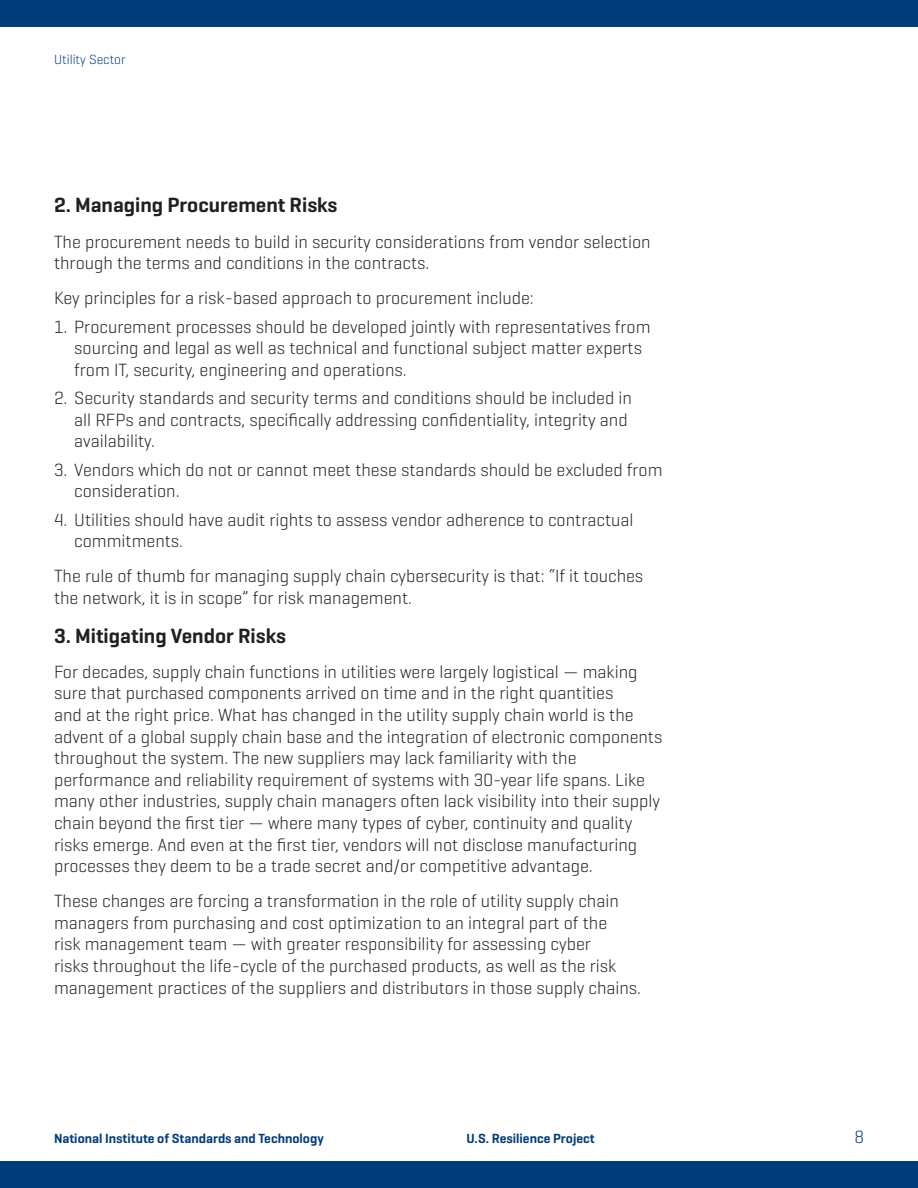
<style>
.page{position:relative;width:918px;height:1188px;background:#fff}
.page>*{position:absolute;margin:0;border:0;box-sizing:border-box;transform-origin:0 0}
.Subhead{font:600 21px "Geogrotesque";color:#231f20}
.Body_text{font:300 18px/21.6px "Geogrotesque";color:#231f20}
.t1{font:300 18px "Geogrotesque";color:#013d7d}
.t2{font:600 13.5px "Geogrotesque";color:#013d7d}
.t3{font:300 13.5px "Geogrotesque";color:#013d7d}
</style>
<div class="page">
<div style="left:0;top:1161px;width:918px;height:27px;background:#013d7d"></div>
<div style="left:0;top:0;width:918px;height:27px;background:#013d7d"></div>
<p class="t3" style="left:54px;top:51px;width:73px">Utility Sector</p>
<p class="Subhead" style="left:54px;top:192px;width:285px">2. Managing Procurement Risks</p>
<p class="Body_text" style="left:54px;top:230px;width:598px">The procurement needs to build in security considerations from vendor selection through the terms and conditions in the contracts.</p>
<p class="Body_text" style="left:54px;top:287px;width:481px">Key principles for a risk-based approach to procurement include:</p>
<p class="Body_text" style="left:74px;top:315px;width:578px;text-indent:-20px">1. Procurement processes should be developed jointly with representatives from sourcing and legal as well as technical and functional subject matter experts from IT, security, engineering and operations.</p>
<p class="Body_text" style="left:74px;top:387px;width:559px;text-indent:-20px">2. Security standards and security terms and conditions should be included in all RFPs and contracts, specifically addressing confidentiality, integrity and availability.</p>
<p class="Body_text" style="left:74px;top:458px;width:590px;text-indent:-20px">3. Vendors which do not or cannot meet these standards should be excluded from consideration.</p>
<p class="Body_text" style="left:74px;top:508px;width:561px;text-indent:-20px">4. Utilities should have audit rights to assess vendor adherence to contractual commitments.</p>
<p class="Body_text" style="left:54px;top:565px;width:591px">The rule of thumb for managing supply chain cybersecurity is that: “If it touches the network, it is in scope” for risk management.</p>
<p class="Subhead" style="left:54px;top:622px;width:234px">3. Mitigating Vendor Risks</p>
<p class="Body_text" style="left:54px;top:660px;width:610px">For decades, supply chain functions in utilities were largely logistical — making sure that purchased components arrived on time and in the right quantities<br>and at the right price. What has changed in the utility supply chain world is the advent of a global supply chain base and the integration of electronic components throughout the system. The new suppliers may lack familiarity with the performance and reliability requirement of systems with 30-year life spans. Like many other industries, supply chain managers often lack visibility into their supply chain beyond the first tier — where many types of cyber, continuity and quality risks emerge. And even at the first tier, vendors will not disclose manufacturing processes they deem to be a trade secret and/or competitive advantage.</p>
<p class="Body_text" style="left:54px;top:890px;width:589px">These changes are forcing a transformation in the role of utility supply chain managers from purchasing and cost optimization to an integral part of the<br>risk management team — with greater responsibility for assessing cyber<br>risks throughout the life-cycle of the purchased products, as well as the risk management practices of the suppliers and distributors in those supply chains.</p>
<p class="t2" style="left:54px;top:1130px;width:271px">National Institute of Standards and Technology</p>
<p class="t2" style="left:467px;top:1130px;width:130px">U.S. Resilience Project</p>
<p class="t1" style="left:854px;top:1126px;width:11px">8</p>
</div>
